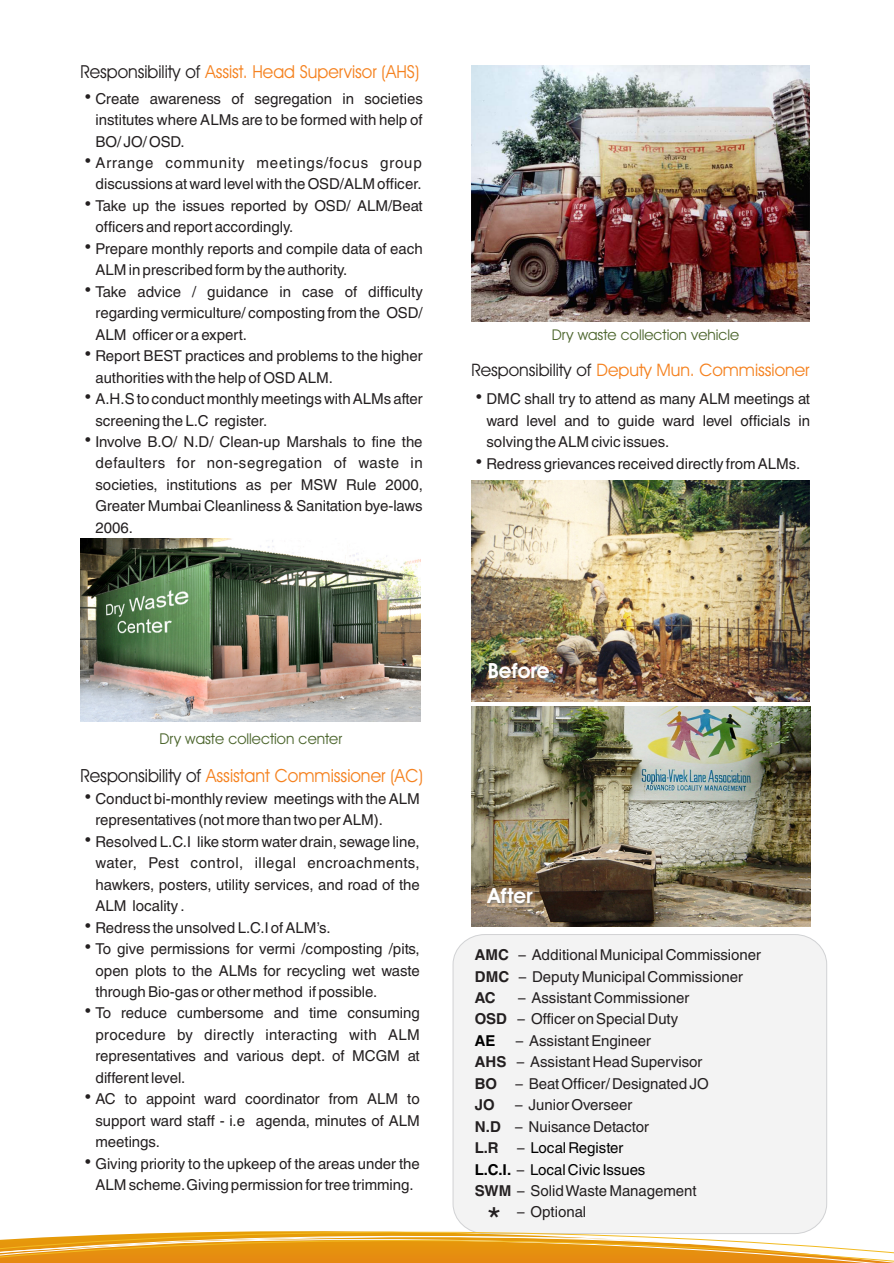
<style>
.page{position:relative;width:894px;height:1263px;background:#fff}
.page>*{position:absolute;margin:0;border:0;box-sizing:border-box;transform-origin:0 0}
.t1{font:36px "Helvetica World";color:#231f20}
.t2{font:700 21px "Avant Garde Bk BT";color:#fff}
.t3{font:18.15px "Avant Garde Bk BT";color:#f58220;scale:.95 1}
.t4{font:18px "Avant Garde Bk BT";color:#f58220;scale:.96 1}
.t5{font:17.25px "Avant Garde Bk BT";color:#f58220}
.t6{font:15px/21.5px "Helvetica World";color:#231f20}
.t7{font:15px/21.5px "Helvetica World";color:#000}
.t8{font:15px "Avant Garde Bk BT";color:#4d662e}
.t9{font:700 15px "Helvetica World";color:#000}
.t10{font:14.85px "Avant Garde Bk BT";color:#4d662e}
.s1{color:#231f20}
.s2{font-weight:700}
.s3{font-weight:700;color:#231f20}
</style>
<div class="page">
<div style="left:453px;top:934px;width:374px;height:300px;background:#f3f3f3;border:1px solid #d1d2d4;border-radius:31px"></div>
<img style="left:471px;top:481px;width:339px;height:220px">
<img style="left:489px;top:666px;width:63px;height:18px">
<img style="left:471px;top:707px;width:339px;height:220px">
<img style="left:487px;top:888px;width:48px;height:18px">
<img style="left:81px;top:539px;width:339px;height:183px">
<svg style="left:0;top:1213px;width:894px;height:50px"></svg>
<img style="left:471px;top:65px;width:339px;height:257px">
<p class="t4" style="left:80px;top:64px;width:355px"><span class="s1">Responsibility of</span> Assist. Head Supervisor (AHS)</p>
<p class="t6" style="left:95px;top:89px;width:329px">Create awareness of segregation in societies institutes where ALMs are to be formed with help of BO/ JO/ OSD.<br>Arrange community meetings/focus group discussions at ward level with the OSD/ALM officer.<br>Take up the issues reported by OSD/ ALM/Beat officers and report accordingly.<br>Prepare monthly reports and compile data of each ALM in prescribed form by the authority.<br>Take advice / guidance in case of difficulty regarding vermiculture/ composting from the OSD/ ALM officer or a expert.<br>Report BEST practices and problems to the higher authorities with the help of OSD ALM.<br>A.H.S to conduct monthly meetings with ALMs after screening the L.C register.<br>Involve B.O/ N.D/ Clean-up Marshals to fine the defaulters for non-segregation of waste in societies, institutions as per MSW Rule 2000, Greater Mumbai Cleanliness &amp; Sanitation bye-laws 2006.</p>
<p class="t10" style="left:552px;top:329px;width:189px">Dry waste collection vehicle</p>
<p class="t5" style="left:471px;top:363px;width:340px"><span class="s1">Responsibility of</span> Deputy Mun. Commissioner</p>
<p class="t6" style="left:486px;top:390px;width:325px">DMC shall try to attend as many ALM meetings at ward level and to guide ward level officials in solving the ALM civic issues.<br>Redress grievances received directly from ALMs.</p>
<p class="t8" style="left:160px;top:733px;width:184px">Dry waste collection center</p>
<p class="t3" style="left:80px;top:768px;width:362px"><span class="s1">Responsibility of</span> Assistant Commissioner (AC)</p>
<p class="t6" style="left:95px;top:790px;width:326px">Conduct bi-monthly review meetings with the ALM representatives (not more than two per ALM).<br>Resolved L.C.I like storm water drain, sewage line, water, Pest control, illegal encroachments, hawkers, posters, utility services, and road of the ALM locality .<br>Redress the unsolved L.C.I of ALM’s.<br>To give permissions for vermi /composting /pits, open plots to the ALMs for recycling wet waste through Bio-gas or other method if possible.<br>To reduce cumbersome and time consuming procedure by directly interacting with ALM representatives and various dept. of MCGM at different level.<br>AC to appoint ward coordinator from ALM to support ward staff - i.e agenda, minutes of ALM meetings.<br>Giving priority to the upkeep of the areas under the ALM scheme. Giving permission for tree trimming.</p>
<h2 class="t2" style="left:488px;top:662px;width:63px">Before</h2>
<h2 class="t2" style="left:488px;top:887px;width:46px">After</h2>
<p class="t6" style="left:475px;top:946px;width:288px"><span class="s2">AMC</span> – Additional Municipal Commissioner<br><span class="s2">DMC</span> – Deputy Municipal Commissioner<br><span class="s2">AC</span></p>
<p class="t6" style="left:475px;top:989px;width:216px;text-indent:43px">– Assistant Commissioner<br><span class="s2">OSD</span> – Officer on Special Duty</p>
<p class="t6" style="left:475px;top:1032px;width:236px;text-indent:41px">– Assistant Engineer<br><span class="s2">AHS</span> – Assistant Head Supervisor<br><span class="s2">BO</span> – Beat Officer/ Designated JO<br><span class="s2">JO</span></p>
<p class="t9" style="left:475px;top:1035px;width:22px">AE</p>
<p class="t6" style="left:515px;top:1096px;width:119px">– Junior Overseer</p>
<p class="t7" style="left:475px;top:1139px;width:223px"><span class="s3">L.R</span> <span class="s1">–</span> Local Register<br><span class="s2">L.C.I.</span> <span class="s1">–</span> Local Civic Issues<br><span class="s3">SWM</span> <span class="s1">– Solid Waste Management</span></p>
<p class="t6" style="left:475px;top:1118px;width:176px"><span class="s2">N.D</span> – Nuisance Detactor</p>
<h1 class="t1" style="left:487px;top:1207px;width:16px">*</h1>
<p class="t6" style="left:517px;top:1203px;width:71px">– Optional</p>
</div>
